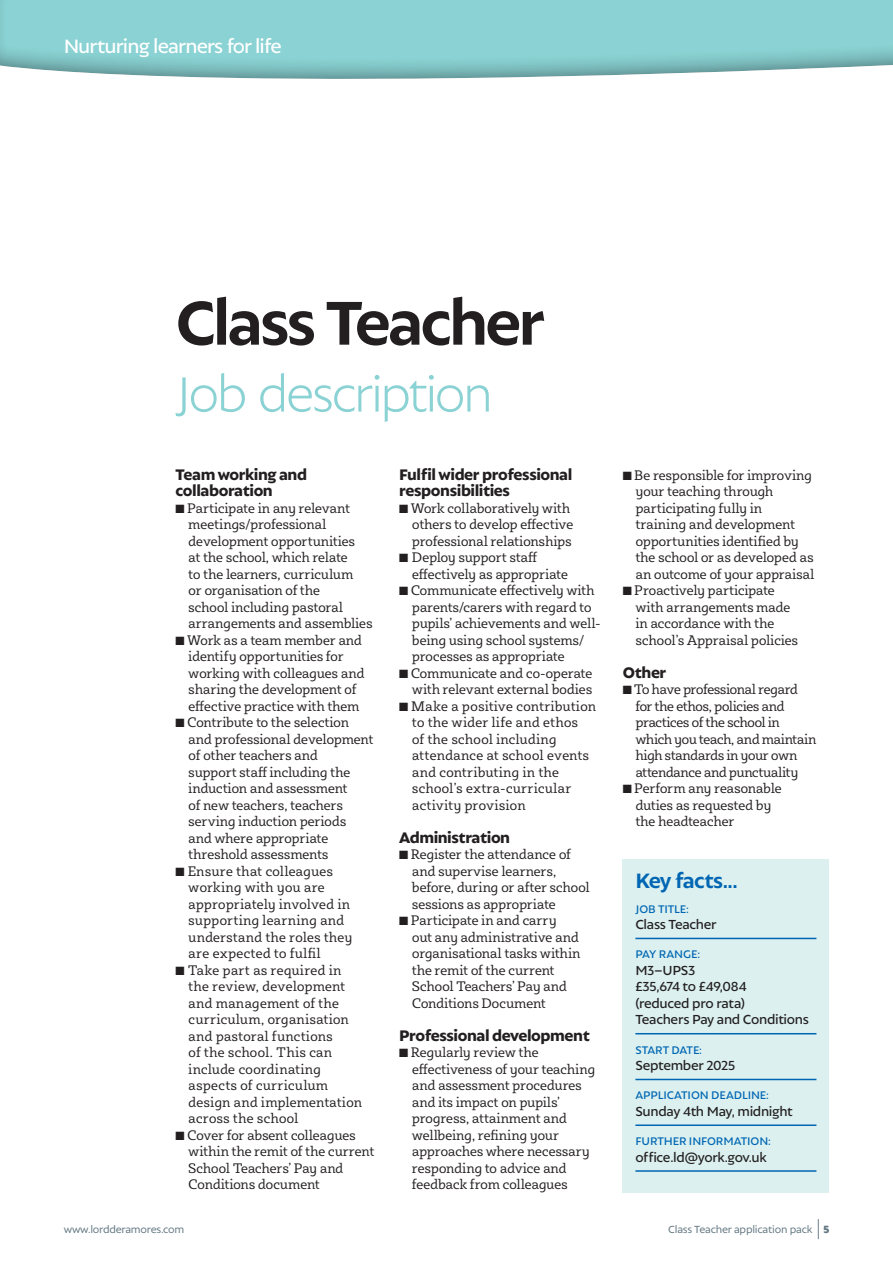
<style>
.page{position:relative;width:893px;height:1263px;background:#fff}
.page>*{position:absolute;margin:0;border:0;box-sizing:border-box;transform-origin:0 0}
.t1{font:700 66.9px "Autor";letter-spacing:-.05em;color:#231f20}
.t2{font:300 54px "Autor";letter-spacing:-.055em;color:#8ad2d3}
.t3{font:700 22.5px "Autor";letter-spacing:-.035em;color:#0066b3}
.t4{font:500 21px "Autor";letter-spacing:-.04em;color:#fff}
.t5{font:800 16.5px/16.5px "Autor";letter-spacing:-.025em;color:#231f20}
.t6{font:14.25px/16.5px "Sybilla Pro";letter-spacing:-.03em;color:#231f20}
.t7{font:14.25px/16.5px "Sybilla Pro";letter-spacing:-.01em;color:#231f20}
.t8{font:14.25px/16.5px "Sybilla Pro";letter-spacing:-.05em;color:#231f20}
.t9{font:500 14.25px/16.5px "Autor";letter-spacing:-.025em;color:#231f20}
.t10{font:500 12px "Autor";letter-spacing:-.005em;color:#0066b3}
.t11{font:11.25px "Autor";letter-spacing:-.02em;color:#647883}
.s1{font-weight:100;font-size:22.5px}
.s2{font-weight:900}
</style>
<div class="page">
<div style="left:623px;top:859px;width:206px;height:333px;background:#dbf0ef"></div>
<hr style="left:635px;top:938px;width:181px;height:1px;background:#0066b3">
<hr style="left:635px;top:1033px;width:181px;height:1px;background:#0066b3">
<hr style="left:635px;top:1079px;width:181px;height:1px;background:#0066b3">
<hr style="left:635px;top:1124px;width:181px;height:2px;background:#0066b3">
<hr style="left:635px;top:1170px;width:181px;height:2px;background:#0066b3">
<div style="left:0;top:0;width:893px;height:82px;background:#231f20;opacity:.5"></div>
<h3 class="t4" style="left:64px;top:34px;width:219px">Nurturing learners for life</h3>
<h1 class="t1" style="left:176px;top:282px;width:371px">Class Teacher</h1>
<h2 class="t2" style="left:176px;top:361px;width:319px">Job description</h2>
<p class="t5" style="left:176px;top:465px;width:133px">Team working and collaboration</p>
<p class="t6" style="left:188px;top:499px;width:186px;text-indent:-13px">■ Participate in any relevant meetings/professional development opportunities<br>at the school, which relate<br>to the learners, curriculum<br>or organisation of the<br>school including pastoral arrangements and assemblies</p>
<p class="t6" style="left:188px;top:631px;width:178px;text-indent:-13px">■ Work as a team member and identify opportunities for working with colleagues and sharing the development of effective practice with them</p>
<p class="t6" style="left:188px;top:713px;width:187px;text-indent:-13px">■ Contribute to the selection and professional development of other teachers and<br>support staff including the induction and assessment<br>of new teachers, teachers serving induction periods and where appropriate threshold assessments</p>
<p class="t7" style="left:188px;top:862px;width:166px;text-indent:-13px">■ Ensure that colleagues working with you are appropriately involved in supporting learning and understand the roles they are expected to fulfil</p>
<p class="t7" style="left:188px;top:961px;width:175px;text-indent:-13px">■ Take part as required in the review, development and management of the curriculum, organisation and pastoral functions<br>of the school. This can include coordinating aspects of curriculum design and implementation across the school</p>
<p class="t6" style="left:188px;top:1126px;width:188px;text-indent:-13px">■ Cover for absent colleagues within the remit of the current<br>School Teachers’ Pay and<br>Conditions document</p>
<p class="t5" style="left:399px;top:465px;width:175px">Fulfil wider professional responsibilities</p>
<p class="t6" style="left:412px;top:499px;width:163px;text-indent:-13px">■ Work collaboratively with others to develop effective professional relationships</p>
<p class="t6" style="left:412px;top:548px;width:158px;text-indent:-13px">■ Deploy support staff effectively as appropriate</p>
<p class="t6" style="left:412px;top:581px;width:190px;text-indent:-13px">■ Communicate effectively with parents/carers with regard to pupils’ achievements and well&shy;being using school systems/ processes as appropriate</p>
<p class="t6" style="left:399px;top:664px;width:195px;text-align:right">■ Communicate and co-operate with relevant external bodies</p>
<p class="t7" style="left:412px;top:697px;width:186px;text-indent:-13px">■ Make a positive contribution to the wider life and ethos<br>of the school including attendance at school events and contributing in the school’s extra-curricular activity provision</p>
<p class="t5" style="left:399px;top:828px;width:113px">Administration</p>
<p class="t6" style="left:412px;top:845px;width:180px;text-indent:-13px">■ Register the attendance of and supervise learners, before, during or after school sessions as appropriate</p>
<p class="t6" style="left:412px;top:911px;width:170px;text-indent:-13px">■ Participate in and carry<br>out any administrative and organisational tasks within the remit of the current<br>School Teachers’ Pay and<br>Conditions Document</p>
<p class="t5" style="left:399px;top:1026px;width:192px">Professional development</p>
<p class="t6" style="left:412px;top:1043px;width:185px;text-indent:-13px">■ Regularly review the effectiveness of your teaching and assessment procedures and its impact on pupils’ progress, attainment and wellbeing, refining your approaches where necessary responding to advice and feedback from colleagues</p>
<p class="t6" style="left:635px;top:466px;width:181px;text-indent:-13px">■ Be responsible for improving your teaching through participating fully in training and development opportunities identified by the school or as developed as an outcome of your appraisal</p>
<p class="t6" style="left:635px;top:581px;width:164px;text-indent:-13px">■ Proactively participate with arrangements made in accordance with the school’s Appraisal policies</p>
<p class="t5" style="left:623px;top:663px;width:45px">Other</p>
<p class="t8" style="left:635px;top:680px;width:182px;text-indent:-13px">■ To have professional regard for the ethos, policies and practices of the school in which you teach, and maintain high standards in your own attendance and punctuality</p>
<p class="t6" style="left:635px;top:779px;width:148px;text-indent:-13px">■ Perform any reasonable duties as requested by the headteacher</p>
<h3 class="t3" style="left:635px;top:867px;width:104px">Key facts...</h3>
<p class="t10" style="left:635px;top:901px;width:55px">JOB TITLE:</p>
<p class="t9" style="left:635px;top:916px;width:83px">Class Teacher</p>
<p class="t10" style="left:635px;top:947px;width:66px">PAY RANGE:</p>
<p class="t9" style="left:635px;top:961px;width:175px">M3–UPS3<br>£35,674 to £49,084<br>(reduced pro rata)<br>Teachers Pay and Conditions</p>
<p class="t10" style="left:635px;top:1042px;width:68px">START DATE:</p>
<p class="t9" style="left:635px;top:1057px;width:101px">September 2025</p>
<p class="t10" style="left:635px;top:1088px;width:135px">APPLICATION DEADLINE:</p>
<p class="t9" style="left:635px;top:1102px;width:159px">Sunday 4th May, midnight</p>
<p class="t10" style="left:635px;top:1134px;width:137px">FURTHER INFORMATION:</p>
<p class="t9" style="left:635px;top:1148px;width:133px">office.ld@york.gov.uk</p>
<p class="t11" style="left:64px;top:1223px;width:122px">www.lordderamores.com</p>
<p class="t11" style="left:668px;top:1223px;width:162px">Class Teacher application pack <span class="s1">|</span> <span class="s2">5</span></p>
</div>
